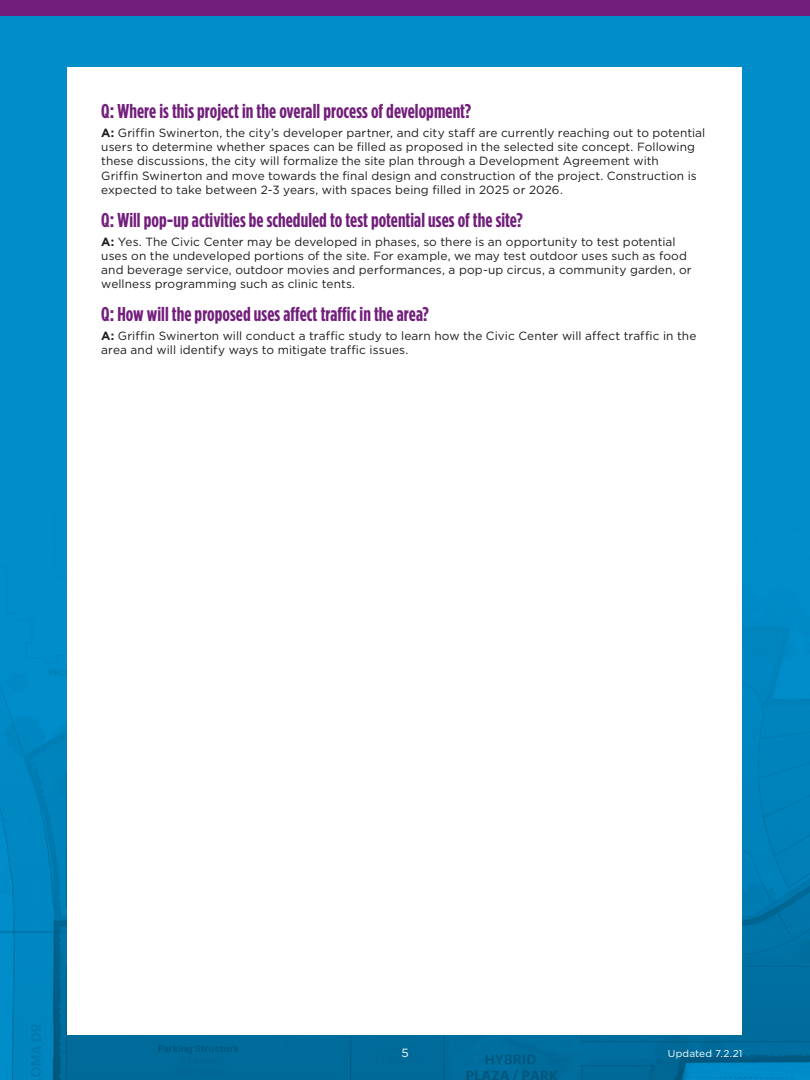
<style>
.page{position:relative;width:810px;height:1080px;background:#fff}
.page>*{position:absolute;margin:0;border:0;box-sizing:border-box;transform-origin:0 0}
.Q__Headline{font:700 condensed 20px "Gotham HTF";color:#721f7b}
.Body_Text{font:11.88px/14.2px "Gotham";letter-spacing:.01em;color:#1c1c1a}
.t1{font:11.88px "Gotham";color:#fff}
.Body_Text-2{font:10px "Gotham";letter-spacing:.02em;color:#fff}
.s1{font-weight:700}
</style>
<div class="page">
<div style="left:0;top:16px;width:810px;height:1064px;background:#008dca"></div>
<div style="left:0;top:0;width:810px;height:16px;background:#721f7b"></div>
<img style="left:0;top:480px;width:810px;height:600px">
<div style="left:68px;top:68px;width:674px;height:967px;background:#fff"></div>
<p class="Q__Headline" style="left:101px;top:100px;width:372px">Q: Where is this project in the overall process of development?</p>
<p class="Body_Text" style="left:101px;top:125px;width:606px"><span class="s1">A:</span> Griffin Swinerton, the city’s developer partner, and city staff are currently reaching out to potential users to determine whether spaces can be filled as proposed in the selected site concept. Following these discussions, the city will formalize the site plan through a Development Agreement with<br>Griffin Swinerton and move towards the final design and construction of the project. Construction is expected to take between 2-3 years, with spaces being filled in 2025 or 2026.</p>
<p class="Q__Headline" style="left:101px;top:209px;width:423px">Q: Will pop-up activities be scheduled to test potential uses of the site?</p>
<p class="Body_Text" style="left:101px;top:234px;width:592px"><span class="s1">A:</span> Yes. The Civic Center may be developed in phases, so there is an opportunity to test potential uses on the undeveloped portions of the site. For example, we may test outdoor uses such as food and beverage service, outdoor movies and performances, a pop-up circus, a community garden, or wellness programming such as clinic tents.</p>
<p class="Q__Headline" style="left:101px;top:303px;width:329px">Q: How will the proposed uses affect traffic in the area?</p>
<p class="Body_Text" style="left:101px;top:329px;width:597px"><span class="s1">A:</span> Griffin Swinerton will conduct a traffic study to learn how the Civic Center will affect traffic in the area and will identify ways to mitigate traffic issues.</p>
<p class="t1" style="left:401px;top:1047px;width:9px">5</p>
<p class="Body_Text-2" style="left:668px;top:1048px;width:76px">Updated 7.2.21</p>
</div>
